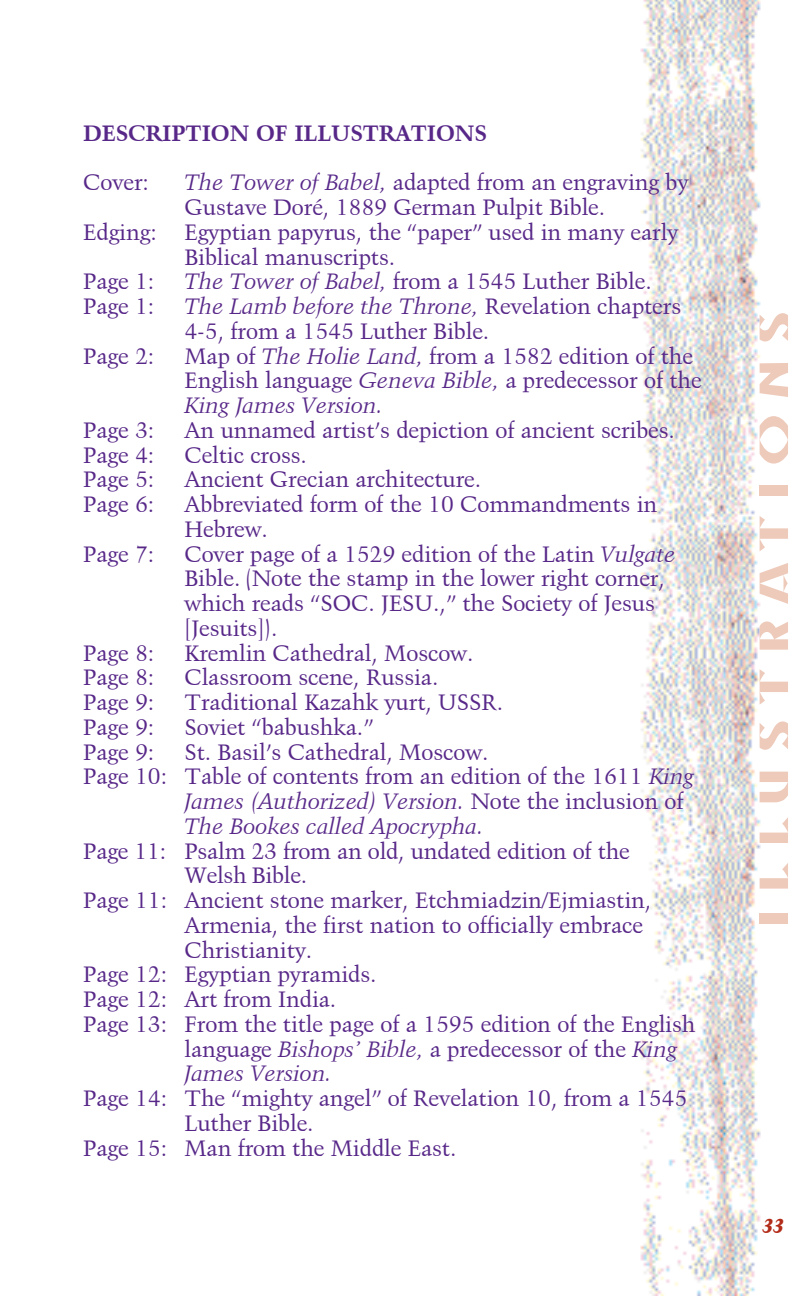
<style>
.page{position:relative;width:810px;height:1296px;background:#fff}
.page>*{position:absolute;margin:0;border:0;box-sizing:border-box;transform-origin:0 0}
.t1{font:40.5px "Kino";letter-spacing:.18em;color:#eecaba;scale:2 1}
.t2{font:22.5px/24.8px "Kuenst 480 BT";color:#582889}
.t3{font:italic 22.5px "Kuenst 480 BT";color:#582889}
.t4{font:700 22.5px "Kuenst 480 BT";color:#582889}
.t5{font:italic 20.25px "Kuenst 480 Blk BT";color:#b22c19}
.s1{font-style:italic}
.s2{font-style:normal}
</style>
<div class="page">
<img style="left:637px;top:0;width:124px;height:1296px">
<p class="t4" style="left:83px;top:119px;width:405px">DESCRIPTION OF ILLUSTRATIONS</p>
<p class="t2" style="left:83px;top:170px;width:67px">Cover:</p>
<p class="t2" style="left:184px;top:170px;width:506px"><span class="s1">The Tower of Babel,</span> adapted from an engraving by</p>
<p class="t2" style="left:184px;top:195px;width:422px">Gustave DorÈ, 1889 German Pulpit Bible.</p>
<p class="t2" style="left:83px;top:219px;width:597px">Edging: Egyptian papyrus, the ìpaperî used in many early</p>
<p class="t2" style="left:184px;top:244px;width:212px">Biblical manuscripts.</p>
<p class="t2" style="left:83px;top:269px;width:73px">Page 1:</p>
<p class="t2" style="left:184px;top:269px;width:469px"><span class="s1">The Tower of Babel,</span> from a 1545 Luther Bible.</p>
<p class="t2" style="left:83px;top:294px;width:73px">Page 1:</p>
<p class="t2" style="left:184px;top:294px;width:498px"><span class="s1">The Lamb before the Throne,</span> Revelation chapters<br>4-5, from a 1545 Luther Bible.</p>
<p class="t2" style="left:83px;top:343px;width:73px">Page 2:</p>
<p class="t2" style="left:184px;top:343px;width:519px">Map of <span class="s1">The Holie Land,</span> from a 1582 edition of the<br>English language <span class="s1">Geneva Bible,</span> a predecessor of the<br><span class="s1">King James Version.</span></p>
<p class="t2" style="left:83px;top:417px;width:73px">Page 3:</p>
<p class="t2" style="left:184px;top:417px;width:492px">An unnamed artistís depiction of ancient scribes.</p>
<p class="t2" style="left:83px;top:442px;width:73px">Page 4:</p>
<p class="t2" style="left:184px;top:442px;width:124px">Celtic cross.</p>
<p class="t2" style="left:83px;top:467px;width:73px">Page 5:</p>
<p class="t2" style="left:184px;top:467px;width:298px">Ancient Grecian architecture.</p>
<p class="t2" style="left:83px;top:492px;width:73px">Page 6:</p>
<p class="t2" style="left:184px;top:492px;width:474px">Abbreviated form of the 10 Commandments in<br>Hebrew.</p>
<p class="t2" style="left:83px;top:541px;width:73px">Page 7:</p>
<p class="t2" style="left:184px;top:541px;width:493px">Cover page of a 1529 edition of the Latin <span class="s1">Vulgate </span>Bible. (Note the stamp in the lower right corner, which reads ìSOC. JESU.,î the Society of Jesus [Jesuits]).</p>
<p class="t2" style="left:83px;top:640px;width:73px">Page 8:</p>
<p class="t2" style="left:184px;top:640px;width:291px">Kremlin Cathedral, Moscow.</p>
<p class="t2" style="left:83px;top:665px;width:73px">Page 8:</p>
<p class="t2" style="left:184px;top:665px;width:256px">Classroom scene, Russia.</p>
<p class="t2" style="left:83px;top:690px;width:73px">Page 9:</p>
<p class="t2" style="left:184px;top:690px;width:320px">Traditional Kazahk yurt, USSR.</p>
<p class="t2" style="left:83px;top:714px;width:73px">Page 9:</p>
<p class="t2" style="left:184px;top:714px;width:191px">Soviet ìbabushka.î</p>
<p class="t2" style="left:83px;top:739px;width:73px">Page 9:</p>
<p class="t2" style="left:184px;top:739px;width:306px">St. Basilís Cathedral, Moscow.</p>
<p class="t2" style="left:83px;top:764px;width:612px">Page 10: Table of contents from an edition of the 1611 <span class="s1">King</span></p>
<p class="t3" style="left:185px;top:787px;width:500px">James (Authorized) Version. <span class="s2">Note the inclusion of</span></p>
<p class="t3" style="left:185px;top:812px;width:301px">The Bookes called Apocrypha.</p>
<p class="t2" style="left:83px;top:838px;width:548px">Page 11: Psalm 23 from an old, undated edition of the</p>
<p class="t2" style="left:185px;top:863px;width:124px">Welsh Bible.</p>
<p class="t2" style="left:83px;top:888px;width:569px">Page 11: Ancient stone marker, Etchmiadzin/Ejmiastin,</p>
<p class="t2" style="left:185px;top:912px;width:460px">Armenia, the first nation to officially embrace</p>
<p class="t2" style="left:185px;top:937px;width:129px">Christianity.</p>
<p class="t2" style="left:83px;top:962px;width:295px">Page 12: Egyptian pyramids.</p>
<p class="t2" style="left:83px;top:987px;width:255px">Page 12: Art from India.</p>
<p class="t2" style="left:83px;top:1011px;width:614px">Page 13: From the title page of a 1595 edition of the English</p>
<p class="t2" style="left:185px;top:1036px;width:494px">language <span class="s1">Bishopsí Bible,</span> a predecessor of the <span class="s1">King</span></p>
<p class="t3" style="left:185px;top:1060px;width:149px">James Version.</p>
<p class="t2" style="left:83px;top:1086px;width:605px">Page 14: The ìmighty angelî of Revelation 10, from a 1545</p>
<p class="t2" style="left:185px;top:1110px;width:131px">Luther Bible.</p>
<p class="t2" style="left:83px;top:1135px;width:375px">Page 15: Man from the Middle East.</p>
<h1 class="t1" style="left:752px;top:930px;width:311px;rotate:-90deg">ILLUSTRATIONS</h1>
<p class="t5" style="left:761px;top:1213px;width:28px">33</p>
</div>
